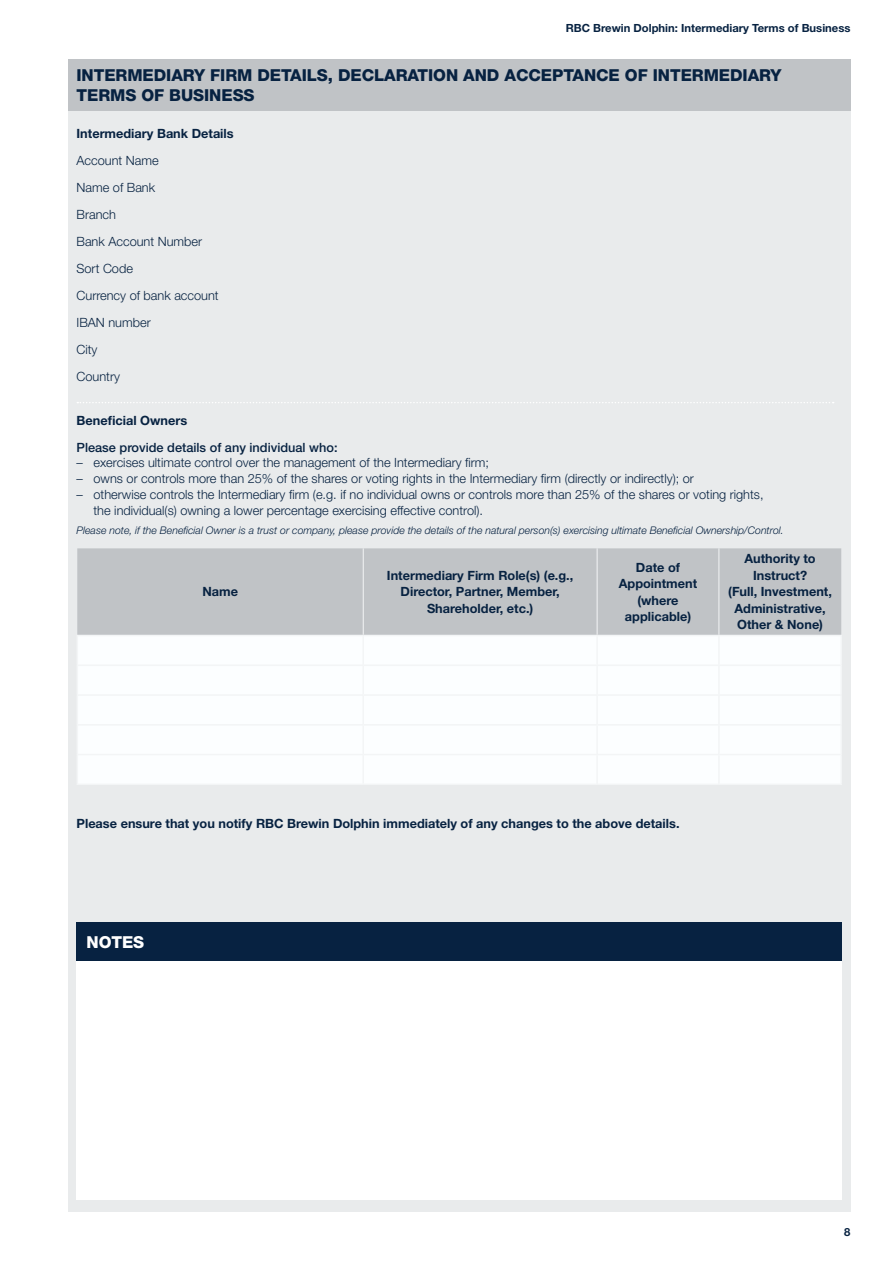
<style>
.page{position:relative;width:893px;height:1263px;background:#fff}
.page>*{position:absolute;margin:0;border:0;box-sizing:border-box;transform-origin:0 0}
.t1{font:800 16.5px/19.5px "Helvetica Neue LT Std";letter-spacing:-.005em;color:#072241}
.t2{font:800 16.5px "Helvetica Neue LT Std";letter-spacing:-.005em;color:#fff}
.t3{font:300 12.75px/27px "Helvetica Neue LT Std";color:#072241}
.t4{font:700 12.75px/16.5px "Helvetica Neue LT Std";color:#072241;text-align:center}
.t5{font:500 12.75px "Helvetica Neue LT Std";color:#072241}
.t6{font:700 11.25px "Helvetica Neue LT Std";color:#072241}
.t7{font:italic 300 10.5px "Helvetica Neue LT Std";color:#072241}
</style>
<div class="page">
<div style="left:68px;top:60px;width:782px;height:1152px;background:#e9ebec"></div>
<svg style="left:77px;top:402px;width:757px;height:1px"></svg>
<div style="left:68px;top:60px;width:782px;height:51px;background:#c0c3c6"></div>
<div style="left:77px;top:548px;width:764px;height:87px;background:#c0c3c6"></div>
<div style="left:78px;top:636px;width:762px;height:147px;background:#fcfeff"></div>
<hr style="left:363px;top:548px;width:1px;height:87px;background:#f3f5f6">
<hr style="left:597px;top:548px;width:1px;height:87px;background:#f3f5f6">
<hr style="left:718px;top:548px;width:1px;height:87px;background:#f3f5f6">
<hr style="left:77px;top:635px;width:286px;height:1px;background:#f3f5f6">
<hr style="left:77px;top:664px;width:286px;height:2px;background:#f3f5f6">
<hr style="left:77px;top:694px;width:286px;height:2px;background:#f3f5f6">
<hr style="left:77px;top:724px;width:286px;height:1px;background:#f3f5f6">
<hr style="left:77px;top:754px;width:286px;height:1px;background:#f3f5f6">
<hr style="left:77px;top:783px;width:286px;height:2px;background:#f3f5f6">
<hr style="left:363px;top:635px;width:234px;height:1px;background:#f3f5f6">
<hr style="left:362px;top:636px;width:2px;height:28px;background:#f3f5f6">
<hr style="left:597px;top:635px;width:122px;height:1px;background:#f3f5f6">
<hr style="left:596px;top:636px;width:2px;height:28px;background:#f3f5f6">
<hr style="left:719px;top:635px;width:123px;height:1px;background:#f3f5f6">
<hr style="left:718px;top:636px;width:2px;height:28px;background:#f3f5f6">
<hr style="left:840px;top:636px;width:2px;height:28px;background:#f3f5f6">
<hr style="left:363px;top:664px;width:234px;height:2px;background:#f3f5f6">
<hr style="left:362px;top:666px;width:2px;height:28px;background:#f3f5f6">
<hr style="left:597px;top:664px;width:122px;height:2px;background:#f3f5f6">
<hr style="left:596px;top:666px;width:2px;height:28px;background:#f3f5f6">
<hr style="left:719px;top:664px;width:123px;height:2px;background:#f3f5f6">
<hr style="left:718px;top:666px;width:2px;height:28px;background:#f3f5f6">
<hr style="left:840px;top:666px;width:2px;height:28px;background:#f3f5f6">
<hr style="left:363px;top:694px;width:234px;height:2px;background:#f3f5f6">
<hr style="left:362px;top:696px;width:2px;height:28px;background:#f3f5f6">
<hr style="left:597px;top:694px;width:122px;height:2px;background:#f3f5f6">
<hr style="left:596px;top:696px;width:2px;height:28px;background:#f3f5f6">
<hr style="left:719px;top:694px;width:123px;height:2px;background:#f3f5f6">
<hr style="left:718px;top:696px;width:2px;height:28px;background:#f3f5f6">
<hr style="left:840px;top:696px;width:2px;height:28px;background:#f3f5f6">
<hr style="left:363px;top:724px;width:234px;height:1px;background:#f3f5f6">
<hr style="left:362px;top:725px;width:2px;height:29px;background:#f3f5f6">
<hr style="left:597px;top:724px;width:122px;height:1px;background:#f3f5f6">
<hr style="left:596px;top:725px;width:2px;height:29px;background:#f3f5f6">
<hr style="left:719px;top:724px;width:123px;height:1px;background:#f3f5f6">
<hr style="left:718px;top:725px;width:2px;height:29px;background:#f3f5f6">
<hr style="left:840px;top:725px;width:2px;height:29px;background:#f3f5f6">
<hr style="left:363px;top:754px;width:234px;height:1px;background:#f3f5f6">
<hr style="left:362px;top:755px;width:2px;height:28px;background:#f3f5f6">
<hr style="left:597px;top:754px;width:122px;height:1px;background:#f3f5f6">
<hr style="left:596px;top:755px;width:2px;height:28px;background:#f3f5f6">
<hr style="left:719px;top:754px;width:123px;height:1px;background:#f3f5f6">
<hr style="left:718px;top:755px;width:2px;height:28px;background:#f3f5f6">
<hr style="left:840px;top:755px;width:2px;height:28px;background:#f3f5f6">
<hr style="left:363px;top:783px;width:234px;height:2px;background:#f3f5f6">
<hr style="left:597px;top:783px;width:122px;height:2px;background:#f3f5f6">
<hr style="left:719px;top:783px;width:123px;height:2px;background:#f3f5f6">
<div style="left:77px;top:922px;width:765px;height:278px;background:#fff"></div>
<div style="left:77px;top:922px;width:765px;height:39px;background:#072241"></div>
<p class="t6" style="left:566px;top:22px;width:286px">RBC Brewin Dolphin: Intermediary Terms of Business</p>
<p class="t1" style="left:77px;top:66px;width:706px">INTERMEDIARY FIRM DETAILS, DECLARATION AND ACCEPTANCE OF INTERMEDIARY<br>TERMS OF BUSINESS</p>
<p class="t4" style="left:77px;top:124px;width:159px">Intermediary Bank Details</p>
<p class="t3" style="left:77px;top:146px;width:144px">Account Name<br>Name of Bank<br>Branch<br>Bank Account Number<br>Sort Code<br>Currency of bank account<br>IBAN number<br>City<br>Country</p>
<p class="t4" style="left:77px;top:412px;width:112px">Beneficial Owners</p>
<p class="t5" style="left:77px;top:439px;width:263px">Please provide details of any individual who:</p>
<p class="t3" style="left:77px;top:449px;width:414px">– exercises ultimate control over the management of the Intermediary firm;</p>
<p class="t3" style="left:77px;top:465px;width:619px">– owns or controls more than 25% of the shares or voting rights in the Intermediary firm (directly or indirectly); or</p>
<p class="t3" style="left:94px;top:486px;width:672px;line-height:15.8px;text-indent:-17px">– otherwise controls the Intermediary firm (e.g. if no individual owns or controls more than 25% of the shares or voting rights, the individual(s) owning a lower percentage exercising effective control).</p>
<p class="t7" style="left:77px;top:524px;width:709px">Please note, if the Beneficial Owner is a trust or company, please provide the details of the natural person(s) exercising ultimate Beneficial Ownership/Control.</p>
<p class="t4" style="left:202px;top:583px;width:37px">Name</p>
<p class="t4" style="left:387px;top:567px;width:188px">Intermediary Firm Role(s) (e.g.,<br>Director, Partner, Member,<br>Shareholder, etc.)</p>
<p class="t4" style="left:619px;top:559px;width:80px">Date of<br>Appointment (where applicable)</p>
<p class="t4" style="left:728px;top:550px;width:105px">Authority to<br>Instruct?<br>(Full, Investment,<br>Administrative,<br>Other &amp; None)</p>
<p class="t4" style="left:77px;top:815px;width:604px">Please ensure that you notify RBC Brewin Dolphin immediately of any changes to the above details.</p>
<p class="t2" style="left:87px;top:932px;width:59px">NOTES</p>
<p class="t6" style="left:844px;top:1225px;width:8px">8</p>
</div>
